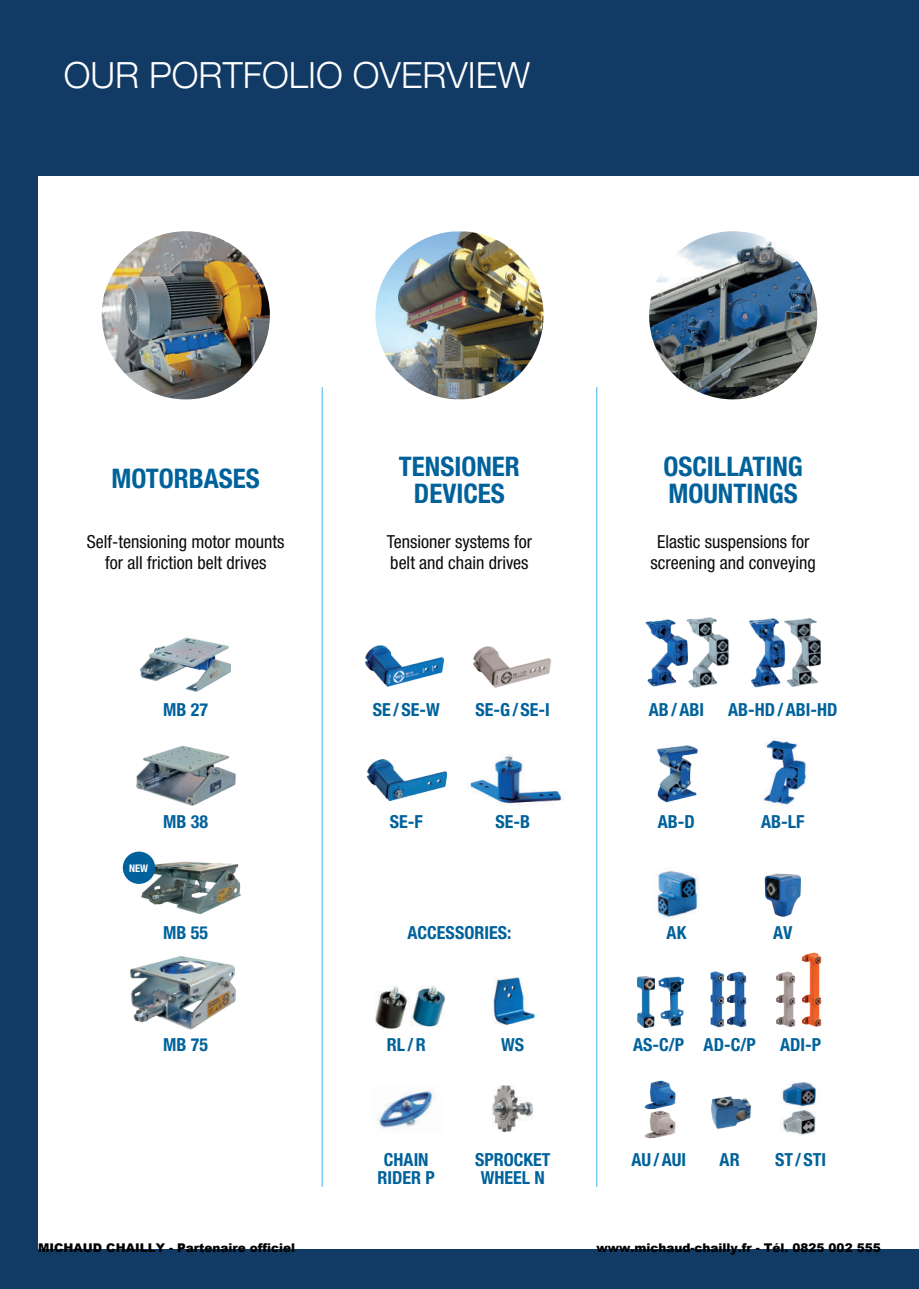
<style>
.page{position:relative;width:919px;height:1289px;background:#fff}
.page>*{position:absolute;margin:0;border:0;box-sizing:border-box;transform-origin:0 0}
.t1{font:300 36px "Helvetica Neue";color:#fff}
.t2{font:700 condensed 27px/27px "Helvetica Neue LT Pro";color:#01629b;text-align:center}
.t3{font:700 condensed 18px/18px "Helvetica Neue LT Pro";color:#01629b;text-align:center}
.t4{font:condensed 18px/21.6px "Helvetica Neue LT Pro";color:#090b0d;text-align:center}
.t5{font:900 12px "Arial";color:#000}
.t6{font:700 condensed 10.5px "Helvetica Neue LT Pro";color:#fff}
</style>
<div class="page">
<div style="left:0;top:0;width:918px;height:1288px;background:#113a64"></div>
<div style="left:38px;top:176px;width:880px;height:1072px;background:#fff"></div>
<img style="left:365px;top:645px;width:79px;height:42px">
<img style="left:366px;top:759px;width:80px;height:41px">
<img style="left:470px;top:754px;width:93px;height:52px">
<img style="left:473px;top:646px;width:78px;height:42px">
<img style="left:378px;top:1091px;width:57px;height:38px">
<img style="left:130px;top:861px;width:111px;height:54px">
<img style="left:140px;top:637px;width:90px;height:54px">
<img style="left:136px;top:745px;width:100px;height:61px">
<img style="left:130px;top:956px;width:106px;height:74px">
<img style="left:492px;top:1085px;width:41px;height:46px">
<img style="left:493px;top:977px;width:42px;height:48px">
<img style="left:375px;top:985px;width:69px;height:43px">
<img style="left:102px;top:231px;width:168px;height:168px;border-radius:84px">
<img style="left:375px;top:231px;width:168px;height:168px;border-radius:81px">
<img style="left:649px;top:231px;width:168px;height:168px;border-radius:84px">
<hr style="left:321px;top:387px;width:2px;height:799px;background:#79cef0">
<hr style="left:596px;top:387px;width:1px;height:799px;background:#79cef0">
<div style="left:123px;top:851px;width:32px;height:32px;background:#01629b;border-radius:50%"></div>
<img style="left:763px;top:738px;width:43px;height:68px">
<img style="left:749px;top:618px;width:35px;height:70px">
<img style="left:688px;top:617px;width:42px;height:71px">
<img style="left:710px;top:971px;width:14px;height:57px">
<img style="left:726px;top:971px;width:21px;height:57px">
<img style="left:764px;top:873px;width:37px;height:44px">
<img style="left:781px;top:1082px;width:35px;height:53px">
<img style="left:657px;top:870px;width:42px;height:49px">
<img style="left:711px;top:1096px;width:40px;height:33px">
<img style="left:658px;top:976px;width:26px;height:50px">
<img style="left:637px;top:976px;width:17px;height:50px">
<img style="left:657px;top:745px;width:41px;height:58px">
<img style="left:776px;top:971px;width:20px;height:56px">
<img style="left:801px;top:952px;width:21px;height:75px">
<img style="left:644px;top:1111px;width:32px;height:28px">
<img style="left:644px;top:1080px;width:32px;height:31px">
<img style="left:645px;top:619px;width:43px;height:68px">
<img style="left:784px;top:619px;width:36px;height:67px">
<h1 class="t1" style="left:64px;top:46px;width:467px">OUR PORTFOLIO OVERVIEW</h1>
<h2 class="t2" style="left:111px;top:464px;width:150px">MOTORBASES</h2>
<h2 class="t2" style="left:399px;top:452px;width:122px">TENSIONER<br>DEVICES</h2>
<h2 class="t2" style="left:663px;top:452px;width:141px;text-align:left">OSCILLATING<br>MOUNTINGS</h2>
<p class="t4" style="left:386px;top:530px;width:147px;text-align:left">Tensioner systems for belt and chain drives</p>
<p class="t4" style="left:650px;top:530px;width:167px">Elastic suspensions for screening and conveying</p>
<p class="t4" style="left:87px;top:530px;width:199px">Self-tensioning motor mounts for all friction belt drives</p>
<p class="t3" style="left:163px;top:700px;width:46px">MB 27</p>
<p class="t3" style="left:373px;top:700px;width:68px">SE /SE-W</p>
<p class="t3" style="left:475px;top:700px;width:76px">SE-G/SE-I</p>
<p class="t6" style="left:129px;top:861px;width:21px">NEW</p>
<p class="t3" style="left:163px;top:812px;width:46px">MB 38</p>
<p class="t3" style="left:163px;top:924px;width:46px">MB 55</p>
<p class="t3" style="left:390px;top:812px;width:34px">SE-F</p>
<p class="t3" style="left:495px;top:812px;width:36px">SE-B</p>
<p class="t3" style="left:407px;top:924px;width:105px">ACCESSORIES:</p>
<p class="t3" style="left:648px;top:700px;width:57px">AB/ABI</p>
<p class="t3" style="left:728px;top:700px;width:111px">AB-HD/ABI-HD</p>
<p class="t3" style="left:658px;top:812px;width:39px">AB-D</p>
<p class="t3" style="left:761px;top:812px;width:45px">AB-LF</p>
<p class="t3" style="left:666px;top:924px;width:21px">AK</p>
<p class="t3" style="left:773px;top:924px;width:21px">AV</p>
<p class="t3" style="left:163px;top:1035px;width:46px">MB 75</p>
<p class="t3" style="left:387px;top:1035px;width:40px">RL/R</p>
<p class="t3" style="left:501px;top:1035px;width:25px">WS</p>
<p class="t3" style="left:633px;top:1035px;width:124px">AS-C/P AD-C/P</p>
<p class="t3" style="left:780px;top:1035px;width:42px">ADI-P</p>
<p class="t3" style="left:377px;top:1150px;width:59px">CHAIN<br>RIDER P</p>
<p class="t3" style="left:475px;top:1150px;width:77px">SPROCKET<br>WHEEL N</p>
<p class="t3" style="left:631px;top:1150px;width:56px">AU/AUI</p>
<p class="t3" style="left:719px;top:1150px;width:22px">AR</p>
<p class="t3" style="left:775px;top:1150px;width:53px">ST /STI</p>
<p class="t5" style="left:38px;top:1239px;width:258px">MICHAUD CHAILLY - Partenaire officiel</p>
<p class="t5" style="left:596px;top:1239px;width:286px">www.michaud-chailly.fr - Tél. 0825 002 555</p>
</div>
